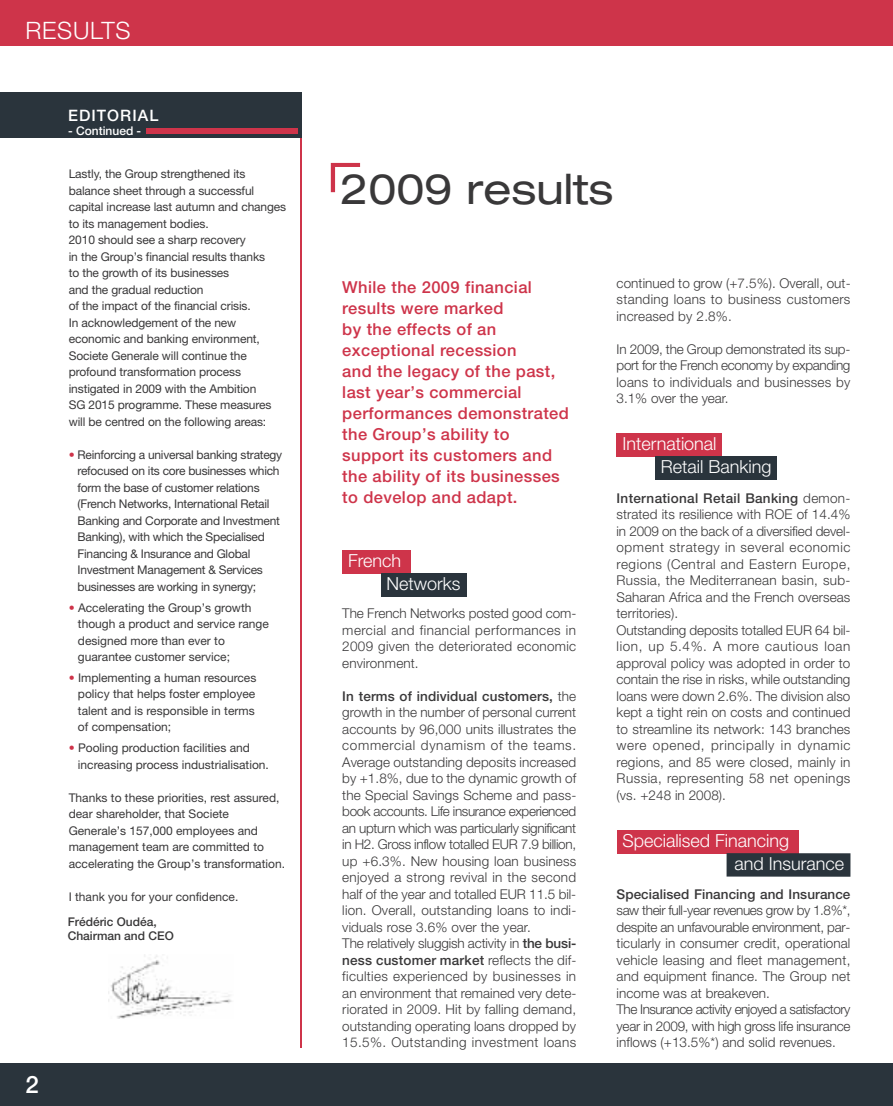
<style>
.page{position:relative;width:893px;height:1106px;background:#fff}
.page>*{position:absolute;margin:0;border:0;box-sizing:border-box;transform-origin:0 0}
.t1{font:expanded 42px "Helvetica Neue";color:#393839}
.t2{font:300 24px "Helvetica Neue";letter-spacing:.03em;color:#fff}
.t3{font:500 24px "Helvetica Neue";color:#fff}
.t4{font:300 18px/23.2px "Helvetica Neue";color:#fff}
.t5{font:500 16.5px/21px "Helvetica Neue";letter-spacing:.025em;color:#ce344a}
.t6{font:500 15.75px "Helvetica Neue";letter-spacing:.065em;color:#fff}
.t7{font:300 13.5px/16.5px "Helvetica Neue";letter-spacing:.005em;color:#393839;text-align:justify}
.t8{font:300 13.5px/16.5px "Helvetica Neue";letter-spacing:-.015em;color:#393839}
.t9{font:500 13.5px "Helvetica Neue";letter-spacing:.005em;color:#393839}
.t10{font:12px/16.5px "Helvetica Neue";letter-spacing:-.01em;color:#393839}
.t11{font:500 12px/13.5px "Helvetica Neue";color:#393839}
.t12{font:500 12px "Helvetica Neue";color:#fff}
.s1{color:#ce344a}
.s2{font-weight:500}
</style>
<div class="page">
<div style="left:0;top:1063px;width:893px;height:43px;background:#2a343c"></div>
<div style="left:0;top:0;width:893px;height:46px;background:#ce344a"></div>
<hr style="left:300px;top:138px;width:2px;height:909px;background:#ce344a">
<div style="left:0;top:92px;width:302px;height:46px;background:#2a343c"></div>
<div style="left:147px;top:129px;width:151px;height:5px;background:#ce344a"></div>
<svg style="left:331px;top:163px;width:29px;height:29px"></svg>
<div style="left:617px;top:830px;width:181px;height:23px;background:#ce344a"></div>
<div style="left:727px;top:853px;width:123px;height:23px;background:#2a343c"></div>
<div style="left:617px;top:433px;width:105px;height:23px;background:#ce344a"></div>
<div style="left:655px;top:456px;width:121px;height:24px;background:#2a343c"></div>
<img style="left:111px;top:955px;width:121px;height:63px">
<div style="left:342px;top:550px;width:68px;height:23px;background:#ce344a"></div>
<div style="left:381px;top:573px;width:85px;height:23px;background:#2a343c"></div>
<h2 class="t2" style="left:26px;top:21px;width:107px">RESULTS</h2>
<p class="t6" style="left:68px;top:110px;width:92px">EDITORIAL</p>
<p class="t12" style="left:68px;top:126px;width:75px">- Continued -</p>
<p class="t10" style="left:69px;top:167px;width:219px">Lastly, the Group strengthened its balance sheet through a successful capital increase last autumn and changes to its management bodies.<br>2010 should see a sharp recovery<br>in the Group’s financial results thanks<br>to the growth of its businesses<br>and the gradual reduction<br>of the impact of the financial crisis.<br>In acknowledgement of the new economic and banking environment, Societe Generale will continue the profound transformation process instigated in 2009 with the Ambition<br>SG 2015 programme. These measures will be centred on the following areas:</p>
<p class="t10" style="left:78px;top:447px;width:206px;text-indent:-9px"><span class="s1">•</span> Reinforcing a universal banking strategy refocused on its core businesses which form the base of customer relations (French Networks, International Retail Banking and Corporate and Investment Banking), with which the Specialised Financing &amp; Insurance and Global Investment Management &amp; Services businesses are working in synergy;</p>
<p class="t10" style="left:78px;top:600px;width:192px;text-indent:-9px"><span class="s1">•</span> Accelerating the Group’s growth though a product and service range designed more than ever to guarantee customer service;</p>
<p class="t10" style="left:78px;top:670px;width:180px;text-indent:-9px"><span class="s1">•</span> Implementing a human resources policy that helps foster employee talent and is responsible in terms of compensation;</p>
<p class="t10" style="left:78px;top:741px;width:193px;text-indent:-9px"><span class="s1">•</span> Pooling production facilities and increasing process industrialisation.</p>
<p class="t10" style="left:69px;top:790px;width:218px">Thanks to these priorities, rest assured, dear shareholder, that Societe Generale’s 157,000 employees and management team are committed to accelerating the Group’s transformation.</p>
<p class="t10" style="left:69px;top:889px;width:171px">I thank you for your confidence.</p>
<p class="t11" style="left:68px;top:916px;width:108px">Frédéric Oudéa,<br>Chairman and CEO</p>
<h2 class="t3" style="left:26px;top:1076px;width:15px">2</h2>
<h1 class="t1" style="left:340px;top:174px;width:275px">2009 results</h1>
<p class="t5" style="left:342px;top:278px;width:228px">While the 2009 financial results were marked<br>by the effects of an exceptional recession<br>and the legacy of the past, last year’s commercial performances demonstrated the Group’s ability to support its customers and the ability of its businesses to develop and adapt.</p>
<p class="t7" style="left:617px;top:276px;width:236px">continued to grow (+7.5%). Overall, out&shy;standing loans to business customers increased by 2.8%.</p>
<p class="t7" style="left:617px;top:342px;width:235px">In 2009, the Group demonstrated its sup&shy;port for the French economy by expanding loans to individuals and businesses by 3.1% over the year.</p>
<h3 class="t4" style="left:661px;top:434px;width:112px;text-indent:-38px">International<br>Retail Banking</h3>
<p class="t7" style="left:617px;top:491px;width:235px;text-align:left"><span class="s2">International Retail Banking</span> demon&shy;strated its resilience with ROE of 14.4% in 2009 on the back of a diversified devel&shy;opment strategy in several economic regions (Central and Eastern Europe, Russia, the Mediterranean basin, sub-Saharan Africa and the French overseas territories).<br>Outstanding deposits totalled EUR 64 bil&shy;lion, up 5.4%. A more cautious loan approval policy was adopted in order to contain the rise in risks, while outstanding loans were down 2.6%. The division also kept a tight rein on costs and continued to streamline its network: 143 branches were opened, principally in dynamic regions, and 85 were closed, mainly in Russia, representing 58 net openings (vs. +248 in 2008).</p>
<h3 class="t4" style="left:386px;top:550px;width:75px;text-indent:-38px">French<br>Networks</h3>
<p class="t7" style="left:342px;top:606px;width:236px">The French Networks posted good com&shy;mercial and financial performances in 2009 given the deteriorated economic environment.</p>
<p class="t7" style="left:342px;top:689px;width:236px;text-align:left"><span class="s2">In terms of individual customers,</span> the growth in the number of personal current accounts by 96,000 units illustrates the commercial dynamism of the teams.<br>Average outstanding deposits increased by +1.8%, due to the dynamic growth of the Special Savings Scheme and pass&shy;book accounts. Life insurance experienced an upturn which was particularly significant in H2. Gross inflow totalled EUR 7.9 billion, up +6.3%. New housing loan business enjoyed a strong revival in the second half of the year and totalled EUR 11.5 bil&shy;lion. Overall, outstanding loans to indi&shy;viduals rose 3.6% over the year.<br>The relatively sluggish activity in <span class="s2">the busi&shy;ness customer market</span> reflects the dif&shy;ficulties experienced by businesses in an environment that remained very dete&shy;riorated in 2009. Hit by falling demand, outstanding operating loans dropped by 15.5%. Outstanding investment loans</p>
<h3 class="t4" style="left:734px;top:830px;width:111px;text-indent:-112px">Specialised Financing<br>and Insurance</h3>
<p class="t9" style="left:617px;top:889px;width:235px">Specialised Financing and Insurance</p>
<p class="t8" style="left:617px;top:903px;width:235px">saw their full-year revenues grow by 1.8%*, despite an unfavourable environment, par&shy;ticularly in consumer credit, operational vehicle leasing and fleet management, and equipment finance. The Group net income was at breakeven.<br>The Insurance activity enjoyed a satisfactory year in 2009, with high gross life insurance inflows (+13.5%*) and solid revenues.</p>
</div>
